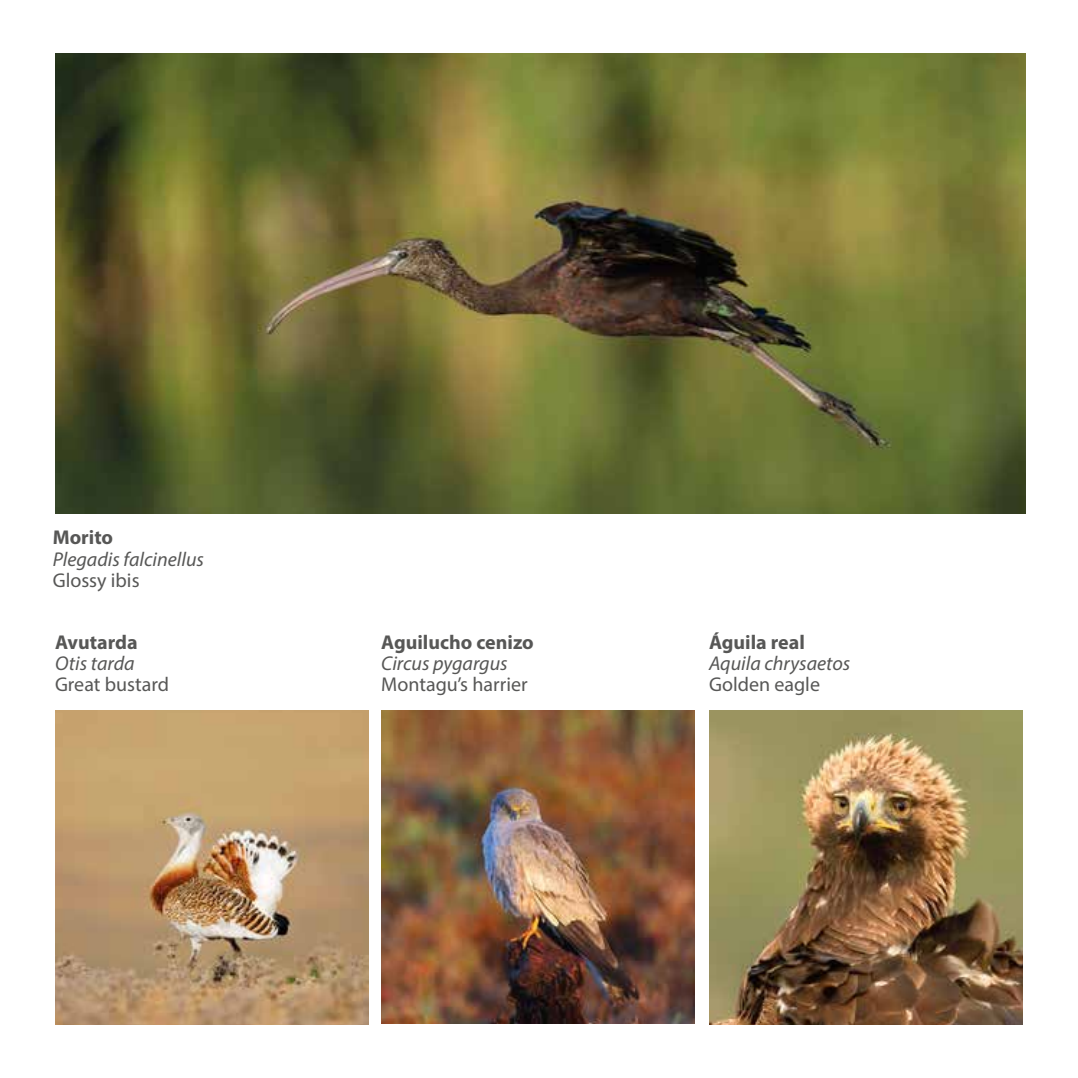
<style>
.page{position:relative;width:1078px;height:1078px;background:#fff}
.page>*{position:absolute;margin:0;border:0;box-sizing:border-box;transform-origin:0 0}
.t1{font:italic 20px "Myriad Pro";color:#575756}
.t2{font:20px "Myriad Pro";color:#575756}
.t3{font:700 20px "Myriad Pro";color:#575756}
</style>
<div class="page">
<img style="left:55px;top:54px;width:969px;height:459px">
<img style="left:55px;top:710px;width:314px;height:313px">
<img style="left:709px;top:710px;width:313px;height:313px">
<img style="left:381px;top:710px;width:313px;height:313px">
<p class="t3" style="left:53px;top:524px;width:62px">Morito</p>
<p class="t1" style="left:53px;top:546px;width:153px">Plegadis falcinellus</p>
<p class="t2" style="left:53px;top:567px;width:88px">Glossy ibis</p>
<p class="t3" style="left:55px;top:629px;width:84px">Avutarda</p>
<p class="t1" style="left:55px;top:651px;width:81px">Otis tarda</p>
<p class="t2" style="left:55px;top:672px;width:115px">Great bustard</p>
<p class="t3" style="left:381px;top:629px;width:154px">Aguilucho cenizo</p>
<p class="t1" style="left:381px;top:651px;width:128px">Circus pygargus</p>
<p class="t2" style="left:381px;top:672px;width:148px">Montagu’s harrier</p>
<p class="t3" style="left:708px;top:629px;width:97px">Águila real</p>
<p class="t1" style="left:708px;top:651px;width:143px">Aquila chrysaetos</p>
<p class="t2" style="left:708px;top:672px;width:112px">Golden eagle</p>
</div>
